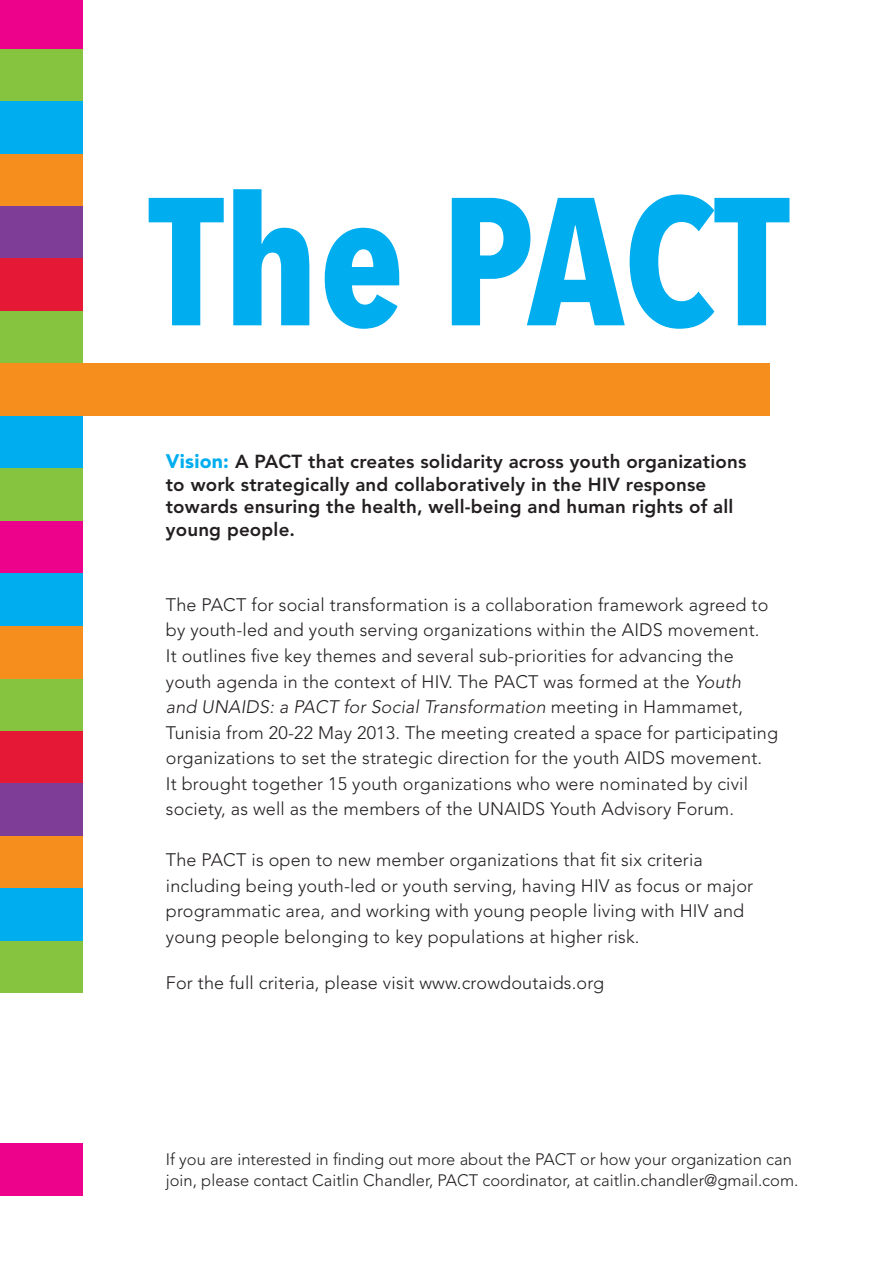
<style>
.page{position:relative;width:893px;height:1263px;background:#fff}
.page>*{position:absolute;margin:0;border:0;box-sizing:border-box;transform-origin:0 0}
.t1{font:700 condensed 180px "Avenir Next LT Com";letter-spacing:-.005em;color:#00aeef}
.t2{font:800 18.75px/22.5px "Avenir";letter-spacing:.01em;color:#231f20}
.t3{font:300 18px/25.5px "Avenir";letter-spacing:.01em;color:#231f20}
.t4{font:300 16.5px/21.6px "Avenir";color:#231f20}
.s1{font-weight:900;font-size:19.5px;color:#00aeef}
.s2{font-style:italic}
</style>
<div class="page">
<div style="left:0;top:49px;width:82px;height:52px;background:#86c43f"></div>
<div style="left:0;top:101px;width:82px;height:53px;background:#00aeef"></div>
<div style="left:0;top:154px;width:82px;height:52px;background:#f68e1e"></div>
<div style="left:0;top:206px;width:82px;height:53px;background:#7e3e98"></div>
<div style="left:0;top:259px;width:82px;height:52px;background:#e51836"></div>
<div style="left:0;top:311px;width:82px;height:53px;background:#86c43f"></div>
<div style="left:0;top:364px;width:770px;height:52px;background:#f68e1e"></div>
<div style="left:0;top:416px;width:82px;height:52px;background:#00aeef"></div>
<div style="left:0;top:468px;width:82px;height:53px;background:#86c43f"></div>
<div style="left:0;top:521px;width:82px;height:52px;background:#ed028c"></div>
<div style="left:0;top:0;width:82px;height:49px;background:#ed028c"></div>
<div style="left:0;top:1143px;width:82px;height:53px;background:#ed028c"></div>
<div style="left:0;top:940px;width:82px;height:53px;background:#86c43f"></div>
<div style="left:0;top:888px;width:82px;height:52px;background:#00aeef"></div>
<div style="left:0;top:836px;width:82px;height:52px;background:#f68e1e"></div>
<div style="left:0;top:783px;width:82px;height:53px;background:#7e3e98"></div>
<div style="left:0;top:731px;width:82px;height:52px;background:#e51836"></div>
<div style="left:0;top:678px;width:82px;height:53px;background:#86c43f"></div>
<div style="left:0;top:626px;width:82px;height:52px;background:#f68e1e"></div>
<div style="left:0;top:573px;width:82px;height:53px;background:#00aeef"></div>
<h1 class="t1" style="left:149px;top:152px;width:642px">The PACT</h1>
<p class="t2" style="left:166px;top:451px;width:582px"><span class="s1">Vision:</span> A PACT that creates solidarity across youth organizations to work strategically and collaboratively in the HIV response towards ensuring the health, well-being and human rights of all young people.</p>
<p class="t3" style="left:166px;top:592px;width:614px">The PACT for social transformation is a collaboration framework agreed to by youth-led and youth serving organizations within the AIDS movement.<br>It outlines five key themes and several sub-priorities for advancing the youth agenda in the context of HIV. The PACT was formed at the <span class="s2">Youth<br>and UNAIDS: a PACT for Social Transformation</span> meeting in Hammamet, Tunisia from 20-22 May 2013. The meeting created a space for participating organizations to set the strategic direction for the youth AIDS movement.<br>It brought together 15 youth organizations who were nominated by civil society, as well as the members of the UNAIDS Youth Advisory Forum.</p>
<p class="t3" style="left:166px;top:847px;width:589px">The PACT is open to new member organizations that fit six criteria including being youth-led or youth serving, having HIV as focus or major programmatic area, and working with young people living with HIV and young people belonging to key populations at higher risk.</p>
<p class="t3" style="left:166px;top:970px;width:440px">For the full criteria, please visit www.crowdoutaids.org</p>
<p class="t4" style="left:166px;top:1148px;width:634px">If you are interested in finding out more about the PACT or how your organization can join, please contact Caitlin Chandler, PACT coordinator, at caitlin.chandler@gmail.com.</p>
</div>
